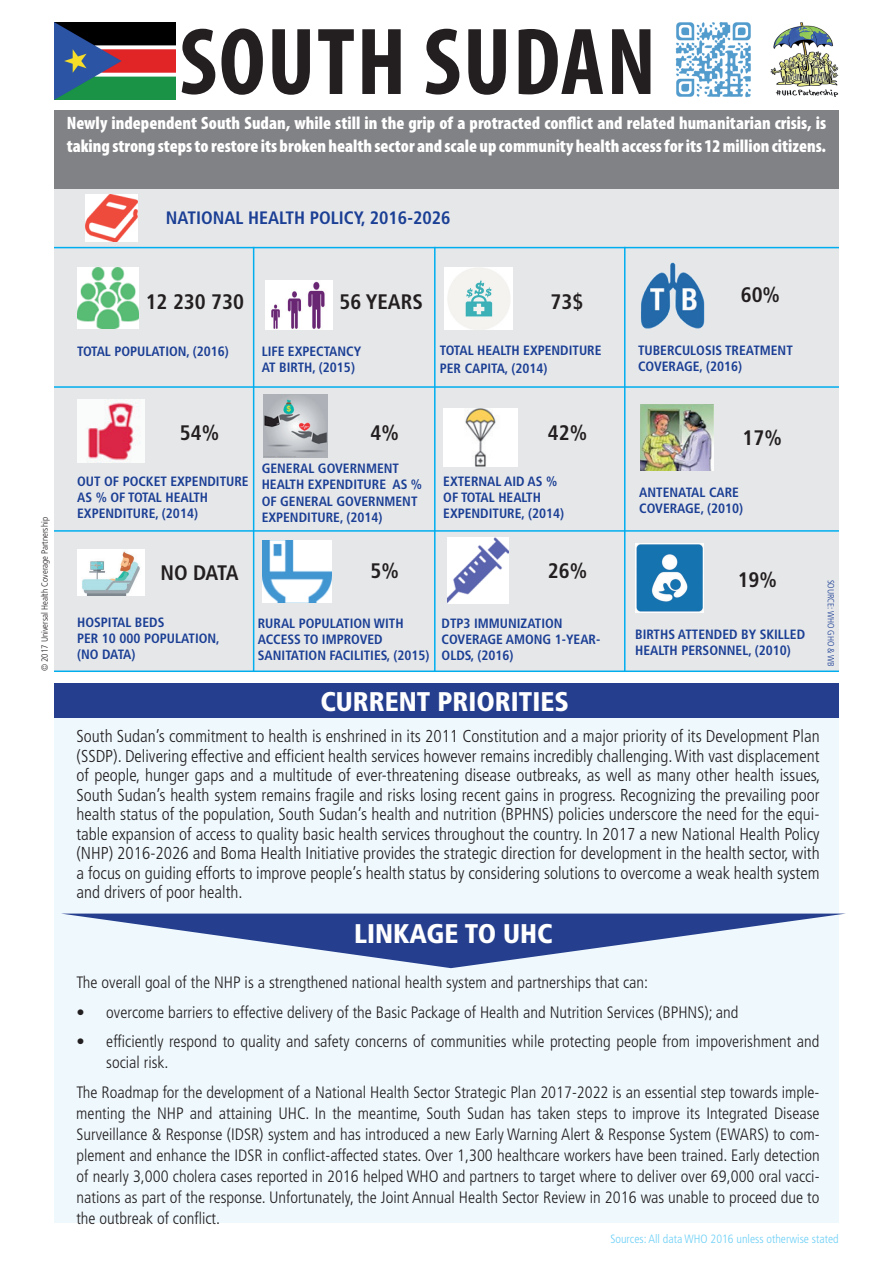
<style>
.page{position:relative;width:893px;height:1263px;background:#fff}
.page>*{position:absolute;margin:0;border:0;box-sizing:border-box;transform-origin:0 0}
.t1{font:700 condensed 96px "Myriad Pro";letter-spacing:.02em;color:#231f20}
.t2{font:900 condensed 33px "Frutiger LT Std";color:#fff}
.t3{font:900 condensed 27px "Frutiger LT Std";color:#fff}
.t4{font:700 condensed 21px "Frutiger LT Std";color:#231f20}
.t5{font:900 condensed 18px/22.5px "Myriad Pro";color:#fff}
.t6{font:700 condensed 18px "Frutiger LT Std";color:#1b3f94}
.t7{font:300 condensed 17.25px/19.5px "Frutiger LT Std";color:#231f20;text-align:justify}
.t8{font:300 condensed 16.5px/21px "Frutiger LT Std";color:#231f20}
.t9{font:700 condensed 13.5px/16.2px "Frutiger LT Std";color:#1b3f94}
.t10{font:300 condensed 12px "Frutiger LT Std";color:#6ed0f6}
.t11{font:300 condensed 9px "Frutiger LT Std";color:#231f20}
.t12{font:300 condensed 9px "Frutiger LT Std";color:#1b3f94}
</style>
<div class="page">
<div style="left:55px;top:943px;width:784px;height:279px;background:#eef8fd"></div>
<img style="left:770px;top:22px;width:68px;height:74px">
<img style="left:675px;top:22px;width:76px;height:76px">
<div style="left:54px;top:111px;width:785px;height:78px;background:#808285"></div>
<div style="left:54px;top:684px;width:785px;height:34px;background:#253f8e"></div>
<div style="left:55px;top:719px;width:784px;height:226px;background:#eef8fd"></div>
<svg style="left:61px;top:913px;width:785px;height:55px"></svg>
<img style="left:54px;top:23px;width:122px;height:77px">
<div style="left:54px;top:189px;width:785px;height:482px;background:#e6e7e9"></div>
<img style="left:77px;top:267px;width:62px;height:62px">
<img style="left:265px;top:280px;width:67px;height:49px">
<img style="left:444px;top:267px;width:68px;height:63px">
<img style="left:77px;top:400px;width:68px;height:62px">
<img style="left:263px;top:394px;width:64px;height:64px">
<img style="left:443px;top:408px;width:75px;height:59px">
<img style="left:77px;top:549px;width:68px;height:46px">
<img style="left:263px;top:541px;width:69px;height:61px">
<img style="left:447px;top:537px;width:62px;height:66px">
<img style="left:641px;top:262px;width:64px;height:67px">
<img style="left:640px;top:405px;width:73px;height:66px">
<img style="left:635px;top:544px;width:69px;height:68px">
<hr style="left:54px;top:386px;width:785px;height:2px;background:#00aeef">
<hr style="left:54px;top:247px;width:785px;height:1px;background:#00aeef">
<hr style="left:54px;top:530px;width:785px;height:2px;background:#00aeef">
<hr style="left:54px;top:670px;width:785px;height:2px;background:#00aeef">
<hr style="left:253px;top:247px;width:1px;height:424px;background:#00aeef">
<hr style="left:434px;top:247px;width:2px;height:424px;background:#00aeef">
<hr style="left:624px;top:247px;width:1px;height:424px;background:#00aeef">
<img style="left:86px;top:195px;width:51px;height:47px">
<h1 class="t1" style="left:179px;top:9px;width:478px">SOUTH SUDAN</h1>
<p class="t5" style="left:67px;top:112px;width:761px">Newly independent South Sudan, while still in the grip of a protracted conflict and related humanitarian crisis, is taking strong steps to restore its broken health sector and scale up community health access for its 12 million citizens.</p>
<p class="t6" style="left:166px;top:207px;width:41px">NATIONAL</p>
<p class="t6" style="left:248px;top:207px;width:71px">HEALTH POLI</p>
<p class="t6" style="left:344px;top:207px;width:108px">CY, 2016-2026</p>
<p class="t11" style="left:40px;top:671px;width:155px;rotate:-90deg">© 2017 Universal Health Coverage Partnership</p>
<p class="t4" style="left:146px;top:290px;width:100px">12 230 730</p>
<p class="t4" style="left:340px;top:290px;width:73px">56 YEARS</p>
<p class="t4" style="left:551px;top:290px;width:34px">73$</p>
<p class="t4" style="left:741px;top:282px;width:41px">60%</p>
<p class="t9" style="left:440px;top:341px;width:163px;line-height:18px">TOTAL HEALTH EXPENDITURE<br>PER CAPITA, (2014)</p>
<p class="t9" style="left:77px;top:343px;width:153px">TOTAL POPULATION, (2016)</p>
<p class="t9" style="left:638px;top:342px;width:156px">TUBERCULOSIS TREATMENT<br>COVERAGE, (2016)</p>
<p class="t9" style="left:262px;top:343px;width:101px">LI FE EXPECTAN CY<br>AT BIRTH, (2015)</p>
<p class="t4" style="left:180px;top:420px;width:41px">54%</p>
<p class="t9" style="left:77px;top:473px;width:165px">OUT OF POCKET EXPENDITURE<br>AS % OF TOTAL HEALTH<br>EXPENDITURE, (2014)</p>
<p class="t4" style="left:370px;top:420px;width:30px">4%</p>
<p class="t9" style="left:262px;top:460px;width:162px">GENERAL GOVERNMENT<br>HEALTH EXPENDITURE AS %<br>OF GENERAL GOVERNMENT<br>EXPENDITURE, (2014)</p>
<p class="t4" style="left:548px;top:420px;width:41px">42%</p>
<p class="t4" style="left:743px;top:425px;width:41px">17%</p>
<p class="t9" style="left:443px;top:473px;width:122px;text-indent:61px">AID AS %<br>OF TOTAL HEALTH<br>EXPENDITURE, (2014)</p>
<p class="t9" style="left:443px;top:473px;width:44px">EXTERNAL</p>
<p class="t9" style="left:639px;top:484px;width:106px">ANTENATAL CARE<br>COVERAGE, (2010)</p>
<p class="t4" style="left:160px;top:561px;width:80px">NO DATA</p>
<p class="t4" style="left:370px;top:558px;width:30px">5%</p>
<p class="t4" style="left:548px;top:558px;width:41px">26%</p>
<p class="t4" style="left:738px;top:568px;width:41px">19%</p>
<p class="t9" style="left:77px;top:614px;width:89px">HOSPITAL BEDS<br>PER 10 000 POPULA</p>
<p class="t9" style="left:189px;top:630px;width:32px">TION,</p>
<p class="t9" style="left:77px;top:646px;width:60px">(NO DATA)</p>
<p class="t9" style="left:258px;top:615px;width:50px">RURAL POPULA</p>
<p class="t9" style="left:343px;top:615px;width:14px">TION</p>
<p class="t9" style="left:258px;top:615px;width:147px;text-indent:116px">WITH<br>ACCESS TO IMPROVED<br>SANI TATION</p>
<p class="t9" style="left:330px;top:647px;width:101px">FACILITIES, (2015)</p>
<p class="t9" style="left:442px;top:615px;width:160px">DTP3 IMMUNIZATION<br>COVERAGE AMON G 1-YEAR-<br>OLDS, (2016)</p>
<p class="t9" style="left:635px;top:626px;width:138px">BIRTHS ATTENDED BY SKILL</p>
<p class="t9" style="left:790px;top:626px;width:15px">ED</p>
<p class="t9" style="left:635px;top:643px;width:84px">HEALTH PERSONN</p>
<p class="t9" style="left:736px;top:643px;width:57px">EL, (2010)</p>
<p class="t12" style="left:836px;top:580px;width:88px;rotate:90deg">Source:WHO GHO &amp; WB</p>
<h3 class="t3" style="left:320px;top:685px;width:203px">CURRENT PRIORITIES</h3>
<p class="t7" style="left:76px;top:727px;width:745px">South Sudan’s commitment to health is enshrined in its 2011 Constitution and a major priority of its Development Plan (SSDP). Delivering effective and efficient health services however remains incredibly challenging.With vast displacement of people, hunger gaps and a multitude of ever-threatening disease outbreaks, as well as many other health issues, South Sudan’s health system remains fragile and risks losing recent gains in progress. Recognizing the prevailing poor health status of the population, South Sudan’s health and nutrition (BPHNS) policies underscore the need for the equi&shy;table expansion of access to quality basic health services throughout the country. In 2017 a new National Health Policy (NHP) 2016-2026 and Boma Health Initiative provides the strategic direction for development in the health sector, with a focus on guiding efforts to improve people’s health status by considering solutions to overcome a weak health system and drivers of poor health.</p>
<h3 class="t3" style="left:354px;top:917px;width:200px">LINKAGE TO UHC</h3>
<h2 class="t2" style="left:267px;top:701px;width:361px">RÉFORMES ET PRIORITÉS</h2>
<p class="t8" style="left:77px;top:972px;width:573px">The overall goal of the NHP is a strengthened national health system and partnerships that can:</p>
<p class="t8" style="left:77px;top:1002px;width:663px">• overcome barriers to effective delivery of the Basic Package of Health and Nutrition Services (BPHNS); and</p>
<p class="t8" style="left:106px;top:1031px;width:715px;text-indent:-30px">• efficiently respond to quality and safety concerns of communities while protecting people from impoverishment and social risk.</p>
<p class="t8" style="left:76px;top:1082px;width:745px;text-align:justify">The Roadmap for the development of a National Health Sector Strategic Plan 2017-2022 is an essential step towards imple&shy;menting the NHP and attaining UHC. In the meantime, South Sudan has taken steps to improve its Integrated Disease Surveillance &amp; Response (IDSR) system and has introduced a new Early Warning Alert &amp; Response System (EWARS) to com&shy;plement and enhance the IDSR in conflict-affected states. Over 1,300 healthcare workers have been trained. Early detection of nearly 3,000 cholera cases reported in 2016 helped WHO and partners to target where to deliver over 69,000 oral vacci&shy;nations as part of the response. Unfortunately, the Joint Annual Health Sector Review in 2016 was unable to proceed due to the outbreak of conflict.</p>
<p class="t10" style="left:610px;top:1232px;width:230px">Sources: All data WHO 2016 unless otherwise stated</p>
</div>
